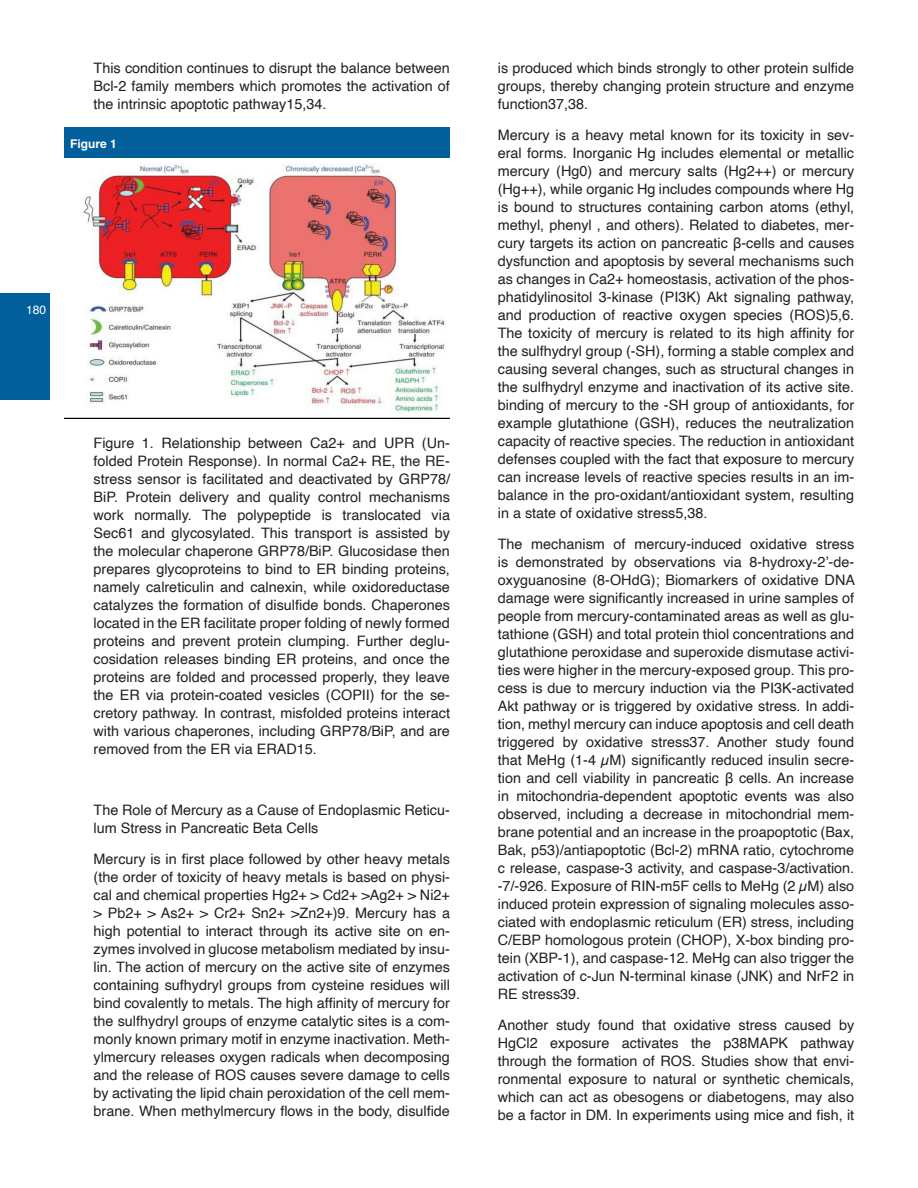
<style>
.page{position:relative;width:918px;height:1188px;background:#fff}
.page>*{position:absolute;margin:0;border:0;box-sizing:border-box;transform-origin:0 0}
.Normal__Web{font:14.4px/18px "Helvetica";color:#231f20;text-align:justify}
.Normal__Web-2{font:700 12px "Helvetica";color:#fff}
.t1{font:12px "Helvetica";color:#fff}
</style>
<div class="page">
<div style="left:0;top:293px;width:50px;height:107px;background:#01609b"></div>
<img style="left:65px;top:163px;width:385px;height:256px">
<div style="left:64px;top:128px;width:386px;height:30px;background:#01609b"></div>
<p class="Normal__Web" style="left:94px;top:60px;width:358px">This condition continues to disrupt the balance between Bcl-2 family members which promotes the activation of the intrinsic apoptotic pathway15,34.</p>
<p class="Normal__Web-2" style="left:70px;top:137px;width:48px">Figure 1</p>
<p class="t1" style="left:26px;top:300px;width:22px">180</p>
<p class="Normal__Web" style="left:94px;top:434px;width:358px">Figure 1. Relationship between Ca2+ and UPR (Un&shy;folded Protein Response). In normal Ca2+ RE, the RE&shy;stress sensor is facilitated and deactivated by GRP78/ BiP. Protein delivery and quality control mechanisms work normally. The polypeptide is translocated via Sec61 and glycosylated. This transport is assisted by the molecular chaperone GRP78/BiP. Glucosidase then prepares glycoproteins to bind to ER binding proteins, namely calreticulin and calnexin, while oxidoreductase catalyzes the formation of disulfide bonds. Chaperones located in the ER facilitate proper folding of newly formed proteins and prevent protein clumping. Further deglu&shy;cosidation releases binding ER proteins, and once the proteins are folded and processed properly, they leave the ER via protein-coated vesicles (COPII) for the se&shy;cretory pathway. In contrast, misfolded proteins interact with various chaperones, including GRP78/BiP, and are removed from the ER via ERAD15.</p>
<p class="Normal__Web" style="left:94px;top:801px;width:358px">The Role of Mercury as a Cause of Endoplasmic Reticu&shy;lum Stress in Pancreatic Beta Cells</p>
<p class="Normal__Web" style="left:94px;top:850px;width:358px">Mercury is in first place followed by other heavy metals (the order of toxicity of heavy metals is based on physi&shy;cal and chemical properties Hg2+ &gt; Cd2+ &gt;Ag2+ &gt; Ni2+ &gt; Pb2+ &gt; As2+ &gt; Cr2+ Sn2+ &gt;Zn2+)9. Mercury has a high potential to interact through its active site on en&shy;zymes involved in glucose metabolism mediated by insu&shy;lin. The action of mercury on the active site of enzymes containing sufhydryl groups from cysteine residues will bind covalently to metals. The high affinity of mercury for the sulfhydryl groups of enzyme catalytic sites is a com&shy;monly known primary motif in enzyme inactivation. Meth&shy;ylmercury releases oxygen radicals when decomposing and the release of ROS causes severe damage to cells by activating the lipid chain peroxidation of the cell mem&shy;brane. When methylmercury flows in the body, disulfide</p>
<p class="Normal__Web" style="left:498px;top:60px;width:358px">is produced which binds strongly to other protein sulfide groups, thereby changing protein structure and enzyme function37,38.</p>
<p class="Normal__Web" style="left:498px;top:126px;width:358px">Mercury is a heavy metal known for its toxicity in sev&shy;eral forms. Inorganic Hg includes elemental or metallic mercury (Hg0) and mercury salts (Hg2++) or mercury (Hg++), while organic Hg includes compounds where Hg is bound to structures containing carbon atoms (ethyl, methyl, phenyl , and others). Related to diabetes, mer&shy;cury targets its action on pancreatic β-cells and causes dysfunction and apoptosis by several mechanisms such as changes in Ca2+ homeostasis, activation of the phos&shy;phatidylinositol 3-kinase (PI3K) Akt signaling pathway, and production of reactive oxygen species (ROS)5,6.<br>The toxicity of mercury is related to its high affinity for the sulfhydryl group (-SH), forming a stable complex and causing several changes, such as structural changes in the sulfhydryl enzyme and inactivation of its active site. binding of mercury to the -SH group of antioxidants, for example glutathione (GSH), reduces the neutralization capacity of reactive species. The reduction in antioxidant defenses coupled with the fact that exposure to mercury can increase levels of reactive species results in an im&shy;balance in the pro-oxidant/antioxidant system, resulting in a state of oxidative stress5,38.</p>
<p class="Normal__Web" style="left:498px;top:535px;width:359px">The mechanism of mercury-induced oxidative stress is demonstrated by observations via 8-hydroxy-2’-de&shy;oxyguanosine (8-OHdG); Biomarkers of oxidative DNA damage were significantly increased in urine samples of people from mercury-contaminated areas as well as glu&shy;tathione (GSH) and total protein thiol concentrations and glutathione peroxidase and superoxide dismutase activi&shy;ties were higher in the mercury-exposed group. This pro&shy;cess is due to mercury induction via the PI3K-activated Akt pathway or is triggered by oxidative stress. In addi&shy;tion, methyl mercury can induce apoptosis and cell death triggered by oxidative stress37. Another study found that MeHg (1-4 µM) significantly reduced insulin secre&shy;tion and cell viability in pancreatic β cells. An increase in mitochondria-dependent apoptotic events was also observed, including a decrease in mitochondrial mem&shy;brane potential and an increase in the proapoptotic (Bax, Bak, p53)/antiapoptotic (Bcl-2) mRNA ratio, cytochrome c release, caspase-3 activity, and caspase-3/activation. -7/-926. Exposure of RIN-m5F cells to MeHg (2 µM) also induced protein expression of signaling molecules asso&shy;ciated with endoplasmic reticulum (ER) stress, including C/EBP homologous protein (CHOP), X-box binding pro&shy;tein (XBP-1), and caspase-12. MeHg can also trigger the activation of c-Jun N-terminal kinase (JNK) and NrF2 in RE stress39.</p>
<p class="Normal__Web" style="left:498px;top:1016px;width:358px">Another study found that oxidative stress caused by HgCl2 exposure activates the p38MAPK pathway through the formation of ROS. Studies show that envi&shy;ronmental exposure to natural or synthetic chemicals, which can act as obesogens or diabetogens, may also be a factor in DM. In experiments using mice and fish, it</p>
</div>
